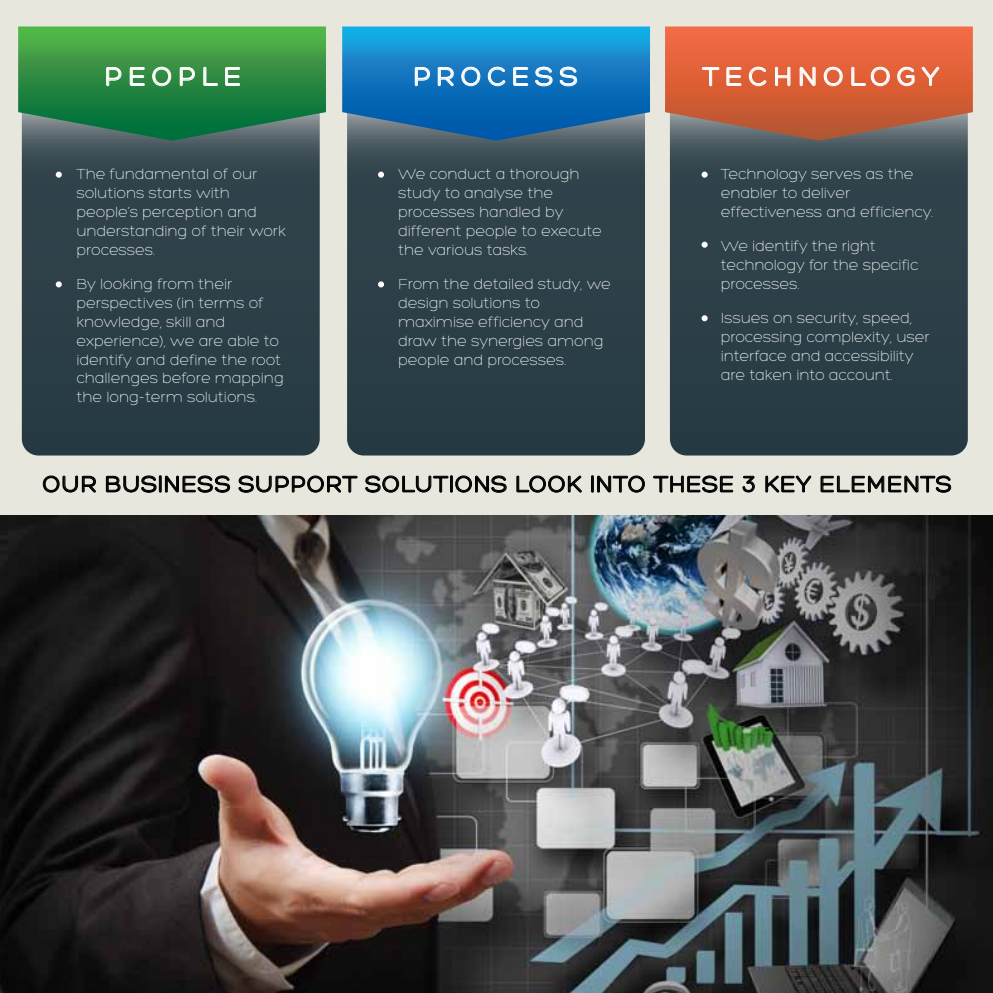
<style>
.page{position:relative;width:993px;height:993px;background:#fff}
.page>*{position:absolute;margin:0;border:0;box-sizing:border-box;transform-origin:0 0}
.t1{font:28px "Hero";letter-spacing:.2em;color:#fff}
.t2{font:24.5px "Hero";letter-spacing:.025em;color:#000}
.t3{font:300 15.75px/18.9px "Hero";color:#fff}
</style>
<div class="page">
<img style="left:0;top:515px;width:992px;height:477px">
<div style="left:0;top:0;width:991px;height:514px;background:#e8e7dd"></div>
<svg style="left:22px;top:141px;width:297px;height:314px;background:#2d4049"></svg>
<svg style="left:347px;top:141px;width:297px;height:314px;background:#2d4049"></svg>
<svg style="left:669px;top:141px;width:298px;height:314px;background:#2e4149"></svg>
<img style="left:463px;top:147px;width:33px;height:33px">
<svg style="left:18px;top:26px;width:308px;height:115px;background:#398f4d"></svg>
<svg style="left:43px;top:475px;width:53px;height:17px"></svg>
<svg style="left:106px;top:475px;width:124px;height:18px"></svg>
<svg style="left:238px;top:475px;width:120px;height:18px"></svg>
<svg style="left:365px;top:475px;width:141px;height:18px"></svg>
<svg style="left:516px;top:475px;width:66px;height:17px"></svg>
<svg style="left:591px;top:475px;width:54px;height:17px"></svg>
<svg style="left:653px;top:475px;width:80px;height:18px"></svg>
<svg style="left:742px;top:475px;width:13px;height:17px"></svg>
<svg style="left:765px;top:475px;width:46px;height:17px"></svg>
<svg style="left:820px;top:475px;width:131px;height:18px"></svg>
<svg style="left:342px;top:26px;width:307px;height:115px;background:#1f7ebb"></svg>
<svg style="left:665px;top:26px;width:307px;height:115px;background:#ce6847"></svg>
<div style="left:378px;top:171px;width:6px;height:7px;border:2px solid #fff;border-radius:50%"></div>
<svg style="left:378px;top:281px;width:6px;height:6px"></svg>
<svg style="left:56px;top:281px;width:6px;height:6px"></svg>
<div style="left:56px;top:171px;width:6px;height:7px;border:2px solid #fff;border-radius:50%"></div>
<svg style="left:701px;top:171px;width:6px;height:6px"></svg>
<svg style="left:701px;top:241px;width:6px;height:6px"></svg>
<svg style="left:701px;top:315px;width:6px;height:6px"></svg>
<h1 class="t1" style="left:105px;top:62px;width:138px">PEOPLE</h1>
<p class="t3" style="left:76px;top:164px;width:211px">The fundamental of our solutions starts with people’s perception and understanding of their work processes.</p>
<p class="t3" style="left:76px;top:274px;width:208px">By looking from their perspectives (in terms of knowledge, skill and experience), we are able to identify and define the root challenges before mapping the long-term solutions.</p>
<h1 class="t1" style="left:413px;top:62px;width:166px">PROCESS</h1>
<h1 class="t1" style="left:702px;top:62px;width:238px">TECHNOLOGY</h1>
<p class="t3" style="left:398px;top:164px;width:205px">We conduct a thorough study to analyse the processes handled by different people to execute the various tasks.</p>
<p class="t3" style="left:398px;top:274px;width:214px">From the detailed study, we design solutions to maximise efficiency and draw the synergies among people and processes.</p>
<p class="t3" style="left:720px;top:164px;width:214px">Technology serves as the enabler to deliver effectiveness and efficiency.</p>
<p class="t3" style="left:720px;top:237px;width:199px">We identify the right technology for the specific processes.</p>
<p class="t3" style="left:720px;top:309px;width:210px">Issues on security, speed, processing complexity, user interface and accessibility are taken into account.</p>
<h2 class="t2" style="left:42px;top:471px;width:910px">OUR BUSINESS SUPPORT SOLUTIONS LOOK INTO THESE 3 KEY ELEMENTS</h2>
</div>
